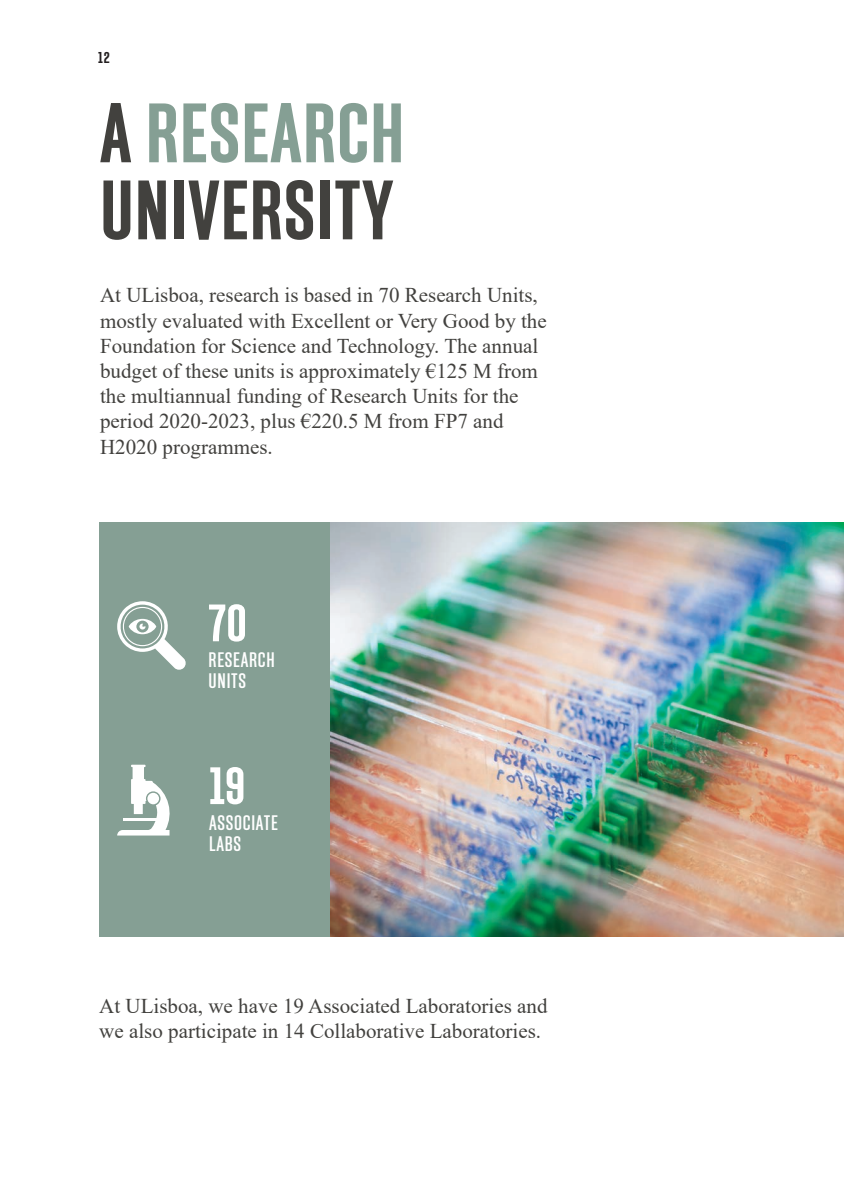
<style>
.page{position:relative;width:844px;height:1191px;background:#fff}
.page>*{position:absolute;margin:0;border:0;box-sizing:border-box;transform-origin:0 0}
.t1{font:700 84px/77px "Solido Compressed";letter-spacing:.015em;color:#42413e}
.t2{font:700 52.5px "Solido Compressed";color:#fff}
.t3{font:21px/25.2px "Times New Roman";color:#42413e}
.t4{font:500 21px/21px "Solido Compressed";letter-spacing:.035em;color:#fff}
.t5{font:700 15.75px "Solido Compressed";color:#231f20}
.s1{color:#859f94}
</style>
<div class="page">
<div style="left:99px;top:522px;width:231px;height:414px;background:#859f94"></div>
<img style="left:330px;top:522px;width:513px;height:414px">
<svg style="left:117px;top:601px;width:69px;height:69px"></svg>
<svg style="left:117px;top:764px;width:53px;height:71px"></svg>
<p class="t5" style="left:98px;top:49px;width:13px">12</p>
<h1 class="t1" style="left:100px;top:99px;width:305px">A <span class="s1">RESEARCH<br></span>UNIVERSITY</h1>
<p class="t3" style="left:100px;top:282px;width:448px">At ULisboa, research is based in 70 Research Units, mostly evaluated with Excellent or Very Good by the Foundation for Science and Technology. The annual budget of these units is approximately €125 M from the multiannual funding of Research Units for the period 2020-2023, plus €220.5 M from FP7 and H2020 programmes.</p>
<h2 class="t2" style="left:208px;top:593px;width:40px">70</h2>
<p class="t4" style="left:208px;top:650px;width:68px">RESEARCH<br>UNITS</p>
<h2 class="t2" style="left:209px;top:756px;width:38px">19</h2>
<p class="t4" style="left:209px;top:813px;width:70px">ASSOCIATE<br>LABS</p>
<p class="t3" style="left:99px;top:993px;width:449px">At ULisboa, we have 19 Associated Laboratories and we also participate in 14 Collaborative Laboratories.</p>
</div>
